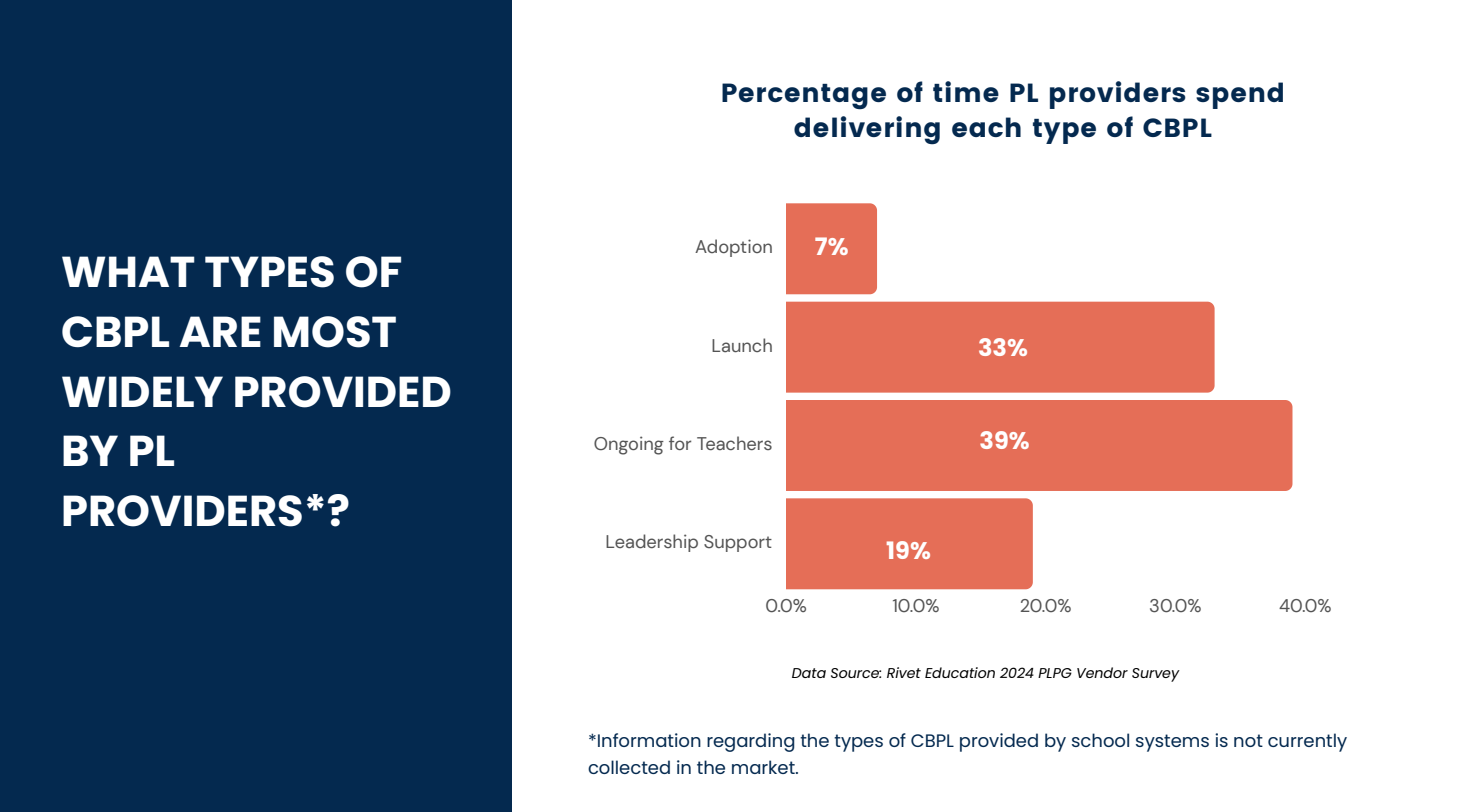
<style>
.page{position:relative;width:1458px;height:812px;background:#fff}
.page>*{position:absolute;margin:0;border:0;box-sizing:border-box;transform-origin:0 0}
.t1{font:700 43.2px/59.7px "Poppins";color:#fff}
.t2{font:26.1px/35.4px "Poppins";letter-spacing:.03em;color:#04294f;text-align:center}
.t3{font:700 24px "Poppins";color:#fff}
.t4{font:18.3px "DM Sans";color:#545454}
.t5{font:18px/27px "Poppins";color:#04294f}
.t6{font:italic 14.25px "Poppins";color:#000}
</style>
<div class="page">
<div style="left:0;top:0;width:511px;height:811px;background:#04294f"></div>
<div style="left:786px;top:203px;width:91px;height:91px;background:#e56e57"></div>
<div style="left:786px;top:301px;width:429px;height:91px;background:#e56e57"></div>
<div style="left:786px;top:400px;width:506px;height:90px;background:#e56e57"></div>
<div style="left:786px;top:498px;width:247px;height:91px;background:#e56e57"></div>
<h1 class="t1" style="left:61px;top:242px;width:392px">WHAT TYPES OF<br>CBPL ARE MOST<br>WIDELY PROVIDED<br>BY PL<br>PROVIDERS*?</h1>
<h2 class="t2" style="left:721px;top:75px;width:566px">Percentage of time PL providers spend delivering each type of CBPL</h2>
<p class="t4" style="left:695px;top:235px;width:79px">Adoption</p>
<p class="t4" style="left:712px;top:333px;width:63px">Launch</p>
<p class="t4" style="left:594px;top:431px;width:180px">Ongoing for Teachers</p>
<p class="t4" style="left:606px;top:530px;width:168px">Leadership Support</p>
<h2 class="t3" style="left:815px;top:230px;width:35px">7%</h2>
<h3 class="t3" style="left:886px;top:534px;width:46px">19%</h3>
<h2 class="t3" style="left:978px;top:330px;width:51px">33%</h2>
<p class="t3" style="left:980px;top:423px;width:52px">39%</p>
<p class="t4" style="left:765px;top:593px;width:43px">0.0%</p>
<p class="t4" style="left:892px;top:593px;width:49px">10.0%</p>
<p class="t4" style="left:1020px;top:593px;width:53px">20.0%</p>
<p class="t4" style="left:1149px;top:593px;width:54px">30.0%</p>
<p class="t4" style="left:1279px;top:593px;width:54px">40.0%</p>
<h2 class="t6" style="left:792px;top:663px;width:389px">Data Source: Rivet Education 2024 PLPG Vendor Survey</h2>
<h2 class="t5" style="left:588px;top:726px;width:761px">*Information regarding the types of CBPL provided by school systems is not currently collected in the market.</h2>
</div>
